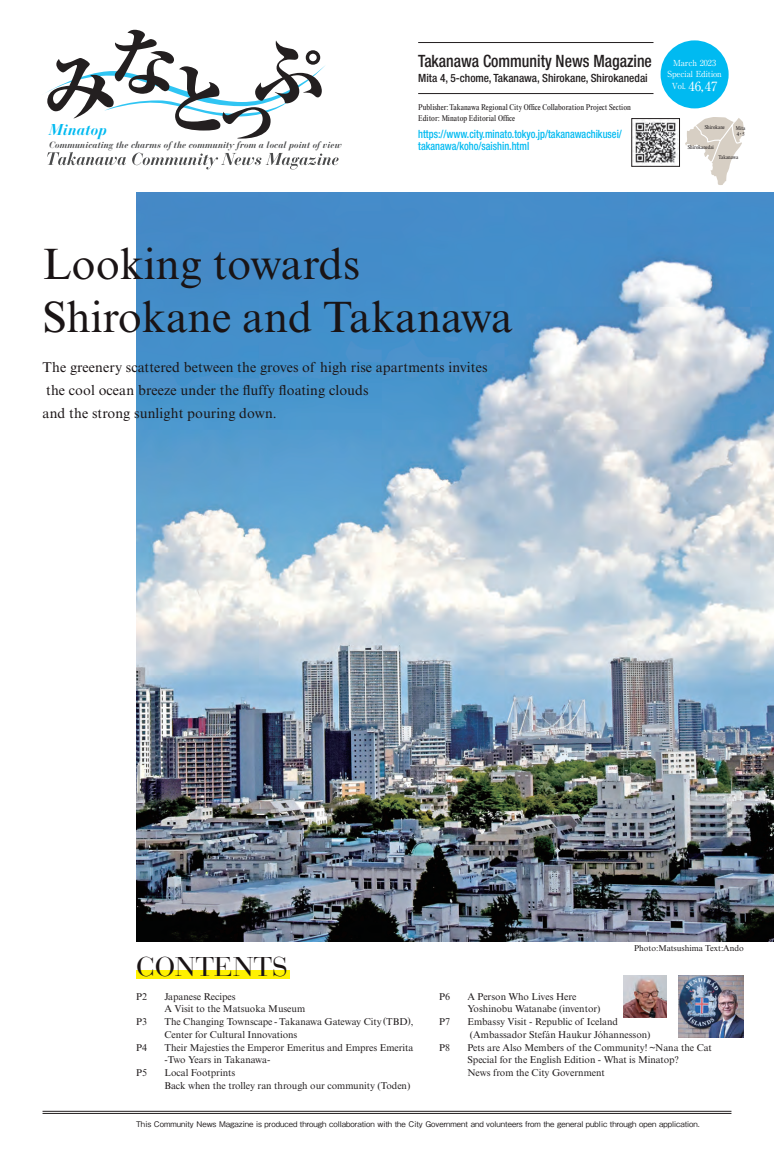
<style>
.page{position:relative;width:774px;height:1151px;background:#fff}
.page>*{position:absolute;margin:0;border:0;box-sizing:border-box;transform-origin:0 0}
.t1{font:43.9px/53.2px "Times New Roman MT Std";letter-spacing:-.005em;color:#1a1415}
.t2{font:26.9px "Bauer Bodoni Std";letter-spacing:-.005em;color:#1a1415;scale:1.05 1}
.t3{font:500 condensed 17px "Helvetica Neue LT Std";color:#231f20;scale:.93 1}
.t4{font:italic 700 15.6px "Bauer Bodoni Std";color:#00baf1}
.t5{font:14.2px/22.7px "Times New Roman MT Std";letter-spacing:.005em;color:#1a1415}
.t6{font:700 12.8px "A1 Mincho Std";color:#fff}
.t7{font:500 condensed 11.3px/12.8px "Helvetica Neue LT Std";color:#00baf1;scale:.9 1}
.t8{font:500 condensed 11.3px "Helvetica Neue LT Std";color:#231f20}
.t9{font:9.9px/12.8px "Times New Roman MT Std";letter-spacing:-.005em;color:#231f20}
.t10{font:italic 700 9.2px "Bauer Bodoni Std";color:#4b4c4d}
.t11{font:condensed 8.5px/11.3px "Times New Roman MT Std";color:#231f20}
.t12{font:8.5px "Times New Roman MT Std";color:#231f20}
.t13{font:700 8.3px/10.6px "A1 Mincho Std";letter-spacing:-.005em;color:#fff;text-align:center}
.t14{font:500 7.8px "Gothic BBB Pro";color:#231f20}
.t15{font:condensed 5.7px/5.7px "Times New Roman MT Std";color:#231f20}
.s1{font-size:8.3px}
.s2{font-family:"Gothic BBB Pro";font-weight:500;font-stretch:normal}
</style>
<div class="page">
<img style="left:136px;top:193px;width:638px;height:748px">
<svg style="left:46px;top:30px;width:279px;height:109px"></svg>
<svg style="left:47px;top:152px;width:79px;height:13px"></svg>
<svg style="left:132px;top:153px;width:207px;height:17px"></svg>
<div style="left:136px;top:970px;width:153px;height:9px;background:#fff101"></div>
<hr style="left:43px;top:1111px;width:688px;height:1px;background:#231f20">
<div style="left:660px;top:40px;width:69px;height:68px;background:#00baf1;border-radius:50%"></div>
<hr style="left:418px;top:93px;width:235px;height:1px;background:#231f20">
<hr style="left:418px;top:42px;width:235px;height:1px;background:#231f20">
<img style="left:633px;top:120px;width:45px;height:44px">
<div style="left:631px;top:118px;width:49px;height:49px;border:1px solid #231f20"></div>
<hr style="left:43px;top:1113px;width:688px;height:1px;background:#231f20">
<svg style="left:685px;top:117px;width:60px;height:68px"></svg>
<img style="left:679px;top:975px;width:65px;height:62px">
<img style="left:624px;top:975px;width:42px;height:43px">
<h3 class="t4" style="left:49px;top:120px;width:60px">Minatop</h3>
<p class="t10" style="left:49px;top:139px;width:294px">Communicating the charms of the community from a local point of view</p>
<h3 class="t3" style="left:418px;top:50px;width:253px">Takanawa Community News Magazine</h3>
<p class="t8" style="left:418px;top:71px;width:231px">Mita 4, 5-chome, Takanawa, Shirokane, Shirokanedai</p>
<p class="t11" style="left:418px;top:101px;width:214px">Publisher: Takanawa Regional City Office Collaboration Project Section<br>Editor: Minatop Editorial Office</p>
<p class="t7" style="left:418px;top:127px;width:228px">https://www.city.minato.tokyo.jp/takanawachikusei/ takanawa/koho/saishin.html</p>
<p class="t13" style="left:667px;top:57px;width:56px">March 2023<br>Special Edition</p>
<p class="t6" style="left:672px;top:75px;width:47px"><span class="s1">Vol.</span> 46, 47</p>
<p class="t15" style="left:705px;top:124px;width:22px">Shirokane</p>
<p class="t15" style="left:736px;top:125px;width:11px">Mita<br>4<span class="s2">・</span>5</p>
<p class="t15" style="left:718px;top:155px;width:21px">Takanawa</p>
<p class="t15" style="left:688px;top:145px;width:28px">Shirokanedai</p>
<h1 class="t1" style="left:42px;top:237px;width:472px">Looking towards<br>Shirokane and Takanawa</h1>
<h3 class="t5" style="left:42px;top:356px;width:446px">The greenery scattered between the groves of high rise apartments invites the cool ocean breeze under the fluffy floating clouds<br>and the strong sunlight pouring down.</h3>
<h2 class="t2" style="left:136px;top:951px;width:146px">CONTENTS</h2>
<p class="t9" style="left:136px;top:990px;width:12px">P2</p>
<p class="t9" style="left:164px;top:990px;width:142px">Japanese Recipes<br>A Visit to the Matsuoka Museum</p>
<p class="t9" style="left:136px;top:1015px;width:12px">P3</p>
<p class="t9" style="left:164px;top:1015px;width:251px">The Changing Townscape - Takanawa Gateway City (TBD),<br>Center for Cultural Innovations</p>
<p class="t9" style="left:136px;top:1041px;width:12px">P4</p>
<p class="t9" style="left:164px;top:1041px;width:251px">Their Majesties the Emperor Emeritus and Empres Emerita -Two Years in Takanawa-</p>
<p class="t9" style="left:136px;top:1066px;width:12px">P5</p>
<p class="t9" style="left:164px;top:1066px;width:247px">Local Footprints<br>Back when the trolley ran through our community (Toden)</p>
<p class="t12" style="left:634px;top:943px;width:111px">Photo:Matsushima Text:Ando</p>
<p class="t9" style="left:439px;top:990px;width:12px">P6</p>
<p class="t9" style="left:467px;top:990px;width:135px">A Person Who Lives Here<br>Yoshinobu Watanabe (inventor)</p>
<p class="t9" style="left:439px;top:1015px;width:12px">P7</p>
<p class="t9" style="left:467px;top:1015px;width:185px">Embassy Visit - Republic of Iceland (Ambassador Stefán Haukur Jóhannesson)</p>
<p class="t9" style="left:439px;top:1041px;width:12px">P8</p>
<p class="t9" style="left:467px;top:1041px;width:246px">Pets are Also Members of the Community! ~Nana the Cat<br>Special for the English Edition - What is Minatop?<br>News from the City Government</p>
<p class="t14" style="left:136px;top:1117px;width:565px">This Community News Magazine is produced through collaboration with the City Government and volunteers from the general public through open application.</p>
</div>
